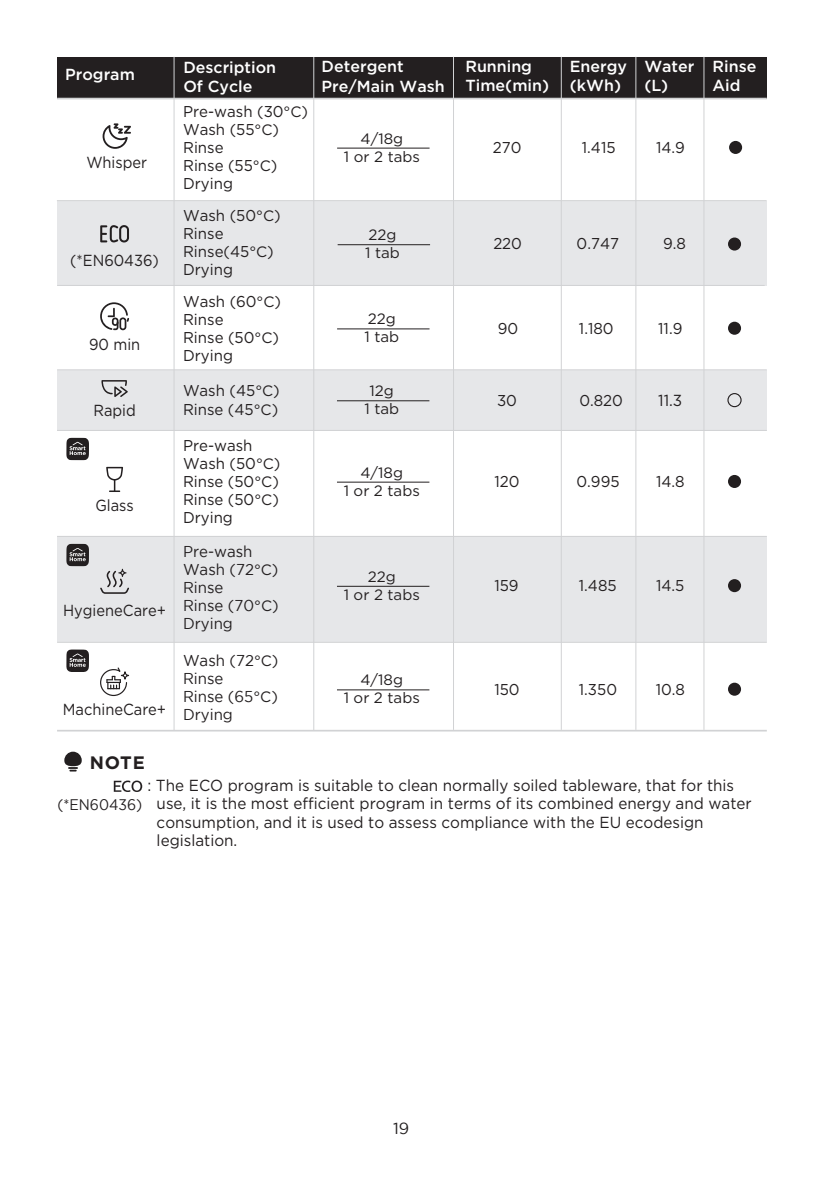
<style>
.page{position:relative;width:823px;height:1191px;background:#fff}
.page>*{position:absolute;margin:0;border:0;box-sizing:border-box;transform-origin:0 0}
.t1{font:700 18px "Gotham";color:#231f20}
.t2{font:16px/18.2px "Gotham";color:#231f20;scale:.95 1}
.t3{font:500 16px/19.2px "Gotham";color:#fff}
.t4{font:16px "Gotham";color:#231f20;scale:.91 1}
.t5{font:16px "Gotham";color:#231f20;scale:.96 1}
.t6{font:16px "Gotham";color:#231f20}
.t7{font:15.6px/18px "Gotham";color:#231f20;scale:.96 1}
.t8{font:15.4px "Gotham";color:#231f20;scale:.91 1}
.t9{font:15px/18px "Gotham";color:#231f20;text-align:center}
.s1{font-size:15px}
</style>
<div class="page">
<div style="left:57px;top:536px;width:709px;height:106px;background:#e6e7e9"></div>
<svg style="left:114px;top:780px;width:28px;height:12px"></svg>
<svg style="left:64px;top:751px;width:18px;height:20px"></svg>
<div style="left:57px;top:201px;width:709px;height:84px;background:#e6e7e9"></div>
<div style="left:57px;top:370px;width:709px;height:60px;background:#e6e7e9"></div>
<div style="left:57px;top:57px;width:709px;height:42px;background:#231f20"></div>
<hr style="left:57px;top:98px;width:709px;height:1px;background:#d1d2d4">
<hr style="left:57px;top:730px;width:709px;height:1px;background:#d1d2d4">
<hr style="left:560px;top:57px;width:1px;height:673px;background:#d1d2d4">
<hr style="left:635px;top:57px;width:1px;height:673px;background:#d1d2d4">
<hr style="left:703px;top:57px;width:1px;height:673px;background:#d1d2d4">
<hr style="left:313px;top:57px;width:1px;height:673px;background:#d1d2d4">
<hr style="left:174px;top:57px;width:1px;height:673px;background:#d1d2d4">
<hr style="left:453px;top:57px;width:1px;height:673px;background:#d1d2d4">
<hr style="left:57px;top:200px;width:709px;height:1px;background:#d1d2d4">
<hr style="left:57px;top:285px;width:707px;height:1px;background:#d1d2d4">
<hr style="left:57px;top:369px;width:709px;height:1px;background:#d1d2d4">
<hr style="left:57px;top:430px;width:709px;height:1px;background:#d1d2d4">
<hr style="left:57px;top:536px;width:709px;height:1px;background:#d1d2d4">
<hr style="left:57px;top:642px;width:709px;height:1px;background:#d1d2d4">
<div style="left:727px;top:393px;width:14px;height:14px;border:1px solid #231f20;border-radius:50%"></div>
<div style="left:727px;top:579px;width:13px;height:13px;background:#231f20;border-radius:50%"></div>
<svg style="left:101px;top:380px;width:27px;height:17px"></svg>
<div style="left:727px;top:475px;width:13px;height:13px;background:#231f20;border-radius:50%"></div>
<svg style="left:106px;top:467px;width:17px;height:25px"></svg>
<svg style="left:100px;top:225px;width:29px;height:17px"></svg>
<hr style="left:337px;top:244px;width:93px;height:1px;background:#231f20">
<hr style="left:337px;top:481px;width:92px;height:1px;background:#231f20">
<hr style="left:337px;top:586px;width:92px;height:1px;background:#231f20">
<svg style="left:727px;top:682px;width:13px;height:13px"></svg>
<hr style="left:337px;top:689px;width:92px;height:1px;background:#231f20">
<svg style="left:727px;top:237px;width:13px;height:13px"></svg>
<hr style="left:337px;top:328px;width:92px;height:1px;background:#231f20">
<hr style="left:337px;top:400px;width:92px;height:1px;background:#231f20">
<div style="left:727px;top:322px;width:13px;height:13px;background:#231f20;border-radius:50%"></div>
<svg style="left:100px;top:569px;width:29px;height:25px"></svg>
<svg style="left:100px;top:302px;width:29px;height:28px"></svg>
<div style="left:728px;top:141px;width:13px;height:13px;background:#231f20;border-radius:50%"></div>
<svg style="left:102px;top:123px;width:29px;height:26px"></svg>
<hr style="left:337px;top:148px;width:92px;height:1px;background:#231f20">
<svg style="left:100px;top:667px;width:28px;height:29px"></svg>
<div style="left:121px;top:671px;width:8px;height:8px;border:1px solid #231f20;border-radius:50%"></div>
<svg style="left:66px;top:543px;width:23px;height:23px"></svg>
<svg style="left:66px;top:649px;width:23px;height:23px"></svg>
<svg style="left:66px;top:437px;width:23px;height:23px"></svg>
<p class="t3" style="left:65px;top:64px;width:71px">Program</p>
<p class="t3" style="left:183px;top:57px;width:94px">Description<br>Of Cycle</p>
<p class="t3" style="left:465px;top:56px;width:85px">Running<br>Time(min)</p>
<p class="t3" style="left:569px;top:56px;width:59px">Energy (kWh)</p>
<p class="t3" style="left:644px;top:56px;width:52px">Water (L)</p>
<p class="t3" style="left:712px;top:56px;width:45px">Rinse<br>Aid</p>
<p class="t3" style="left:321px;top:57px;width:125px">Detergent<br>Pre/Main Wash</p>
<p class="t4" style="left:86px;top:154px;width:68px">Whisper</p>
<p class="t4" style="left:70px;top:251px;width:99px">(*EN60436)</p>
<p class="t4" style="left:89px;top:335px;width:58px">90 min</p>
<p class="t4" style="left:93px;top:401px;width:48px">Rapid</p>
<p class="t4" style="left:95px;top:496px;width:44px">Glass</p>
<p class="t4" style="left:63px;top:601px;width:115px">HygieneCare+</p>
<p class="t4" style="left:63px;top:700px;width:115px">MachineCare+</p>
<p class="t1" style="left:90px;top:752px;width:57px">NOTE</p>
<p class="t7" style="left:183px;top:103px;width:131px">Pre-wash (30<span class="s1">°C</span>)<br>Wash (55<span class="s1">°C</span>)<br>Rinse<br>Rinse (55<span class="s1">°C</span>)<br>Drying</p>
<p class="t7" style="left:183px;top:207px;width:103px">Wash (50<span class="s1">°C</span>)<br>Rinse<br>Rinse(45<span class="s1">°C</span>)<br>Drying</p>
<p class="t7" style="left:183px;top:292px;width:103px">Wash (60<span class="s1">°C</span>)<br>Rinse<br>Rinse (50<span class="s1">°C</span>)<br>Drying</p>
<p class="t7" style="left:183px;top:382px;width:102px">Wash (45<span class="s1">°C</span>)<br>Rinse (45<span class="s1">°C</span>)</p>
<p class="t7" style="left:183px;top:436px;width:103px">Pre-wash<br>Wash (50<span class="s1">°C</span>)<br>Rinse (50<span class="s1">°C</span>)<br>Rinse (50<span class="s1">°C</span>)<br>Drying</p>
<p class="t7" style="left:183px;top:542px;width:101px">Pre-wash<br>Wash (72<span class="s1">°C</span>)<br>Rinse<br>Rinse (70<span class="s1">°C</span>)<br>Drying</p>
<p class="t7" style="left:183px;top:651px;width:101px">Wash (72<span class="s1">°C</span>)<br>Rinse<br>Rinse (65<span class="s1">°C</span>)<br>Drying</p>
<p class="t9" style="left:343px;top:129px;width:78px">4/18g<br>1 or 2 tabs</p>
<p class="t9" style="left:365px;top:226px;width:36px;text-align:left">22g<br>1 tab</p>
<p class="t9" style="left:364px;top:310px;width:36px;text-align:left">22g<br>1 tab</p>
<p class="t9" style="left:364px;top:382px;width:36px">12g<br>1 tab</p>
<p class="t9" style="left:343px;top:463px;width:78px">4/18g<br>1 or 2 tabs</p>
<p class="t9" style="left:343px;top:567px;width:78px">22g<br>1 or 2 tabs</p>
<p class="t9" style="left:343px;top:671px;width:78px">4/18g<br>1 or 2 tabs</p>
<p class="t7" style="left:492px;top:138px;width:31px">270</p>
<p class="t7" style="left:581px;top:138px;width:37px">1.415</p>
<p class="t7" style="left:655px;top:138px;width:32px">14.9</p>
<p class="t7" style="left:493px;top:235px;width:31px">220</p>
<p class="t7" style="left:576px;top:235px;width:46px">0.747</p>
<p class="t7" style="left:662px;top:235px;width:25px">9.8</p>
<p class="t7" style="left:497px;top:319px;width:23px">90</p>
<p class="t7" style="left:578px;top:319px;width:38px">1.180</p>
<p class="t7" style="left:657px;top:319px;width:27px">11.9</p>
<p class="t7" style="left:496px;top:391px;width:22px">30</p>
<p class="t7" style="left:579px;top:391px;width:47px">0.820</p>
<p class="t5" style="left:658px;top:391px;width:27px">11.3</p>
<p class="t7" style="left:494px;top:472px;width:28px">120</p>
<p class="t7" style="left:576px;top:472px;width:46px">0.995</p>
<p class="t7" style="left:655px;top:472px;width:31px">14.8</p>
<p class="t7" style="left:494px;top:576px;width:27px">159</p>
<p class="t7" style="left:578px;top:576px;width:41px">1.485</p>
<p class="t7" style="left:655px;top:576px;width:31px">14.5</p>
<p class="t7" style="left:494px;top:680px;width:28px">150</p>
<p class="t7" style="left:578px;top:680px;width:41px">1.350</p>
<p class="t7" style="left:655px;top:680px;width:32px">10.8</p>
<p class="t2" style="left:156px;top:776px;width:627px;text-indent:-9px">: The ECO program is suitable to clean normally soiled tableware, that for this use, it is the most efficient program in terms of its combined energy and water consumption, and it is used to assess compliance with the EU ecodesign legislation.</p>
<p class="t8" style="left:57px;top:796px;width:95px">(*EN60436)</p>
<p class="t6" style="left:393px;top:1119px;width:18px">19</p>
</div>
